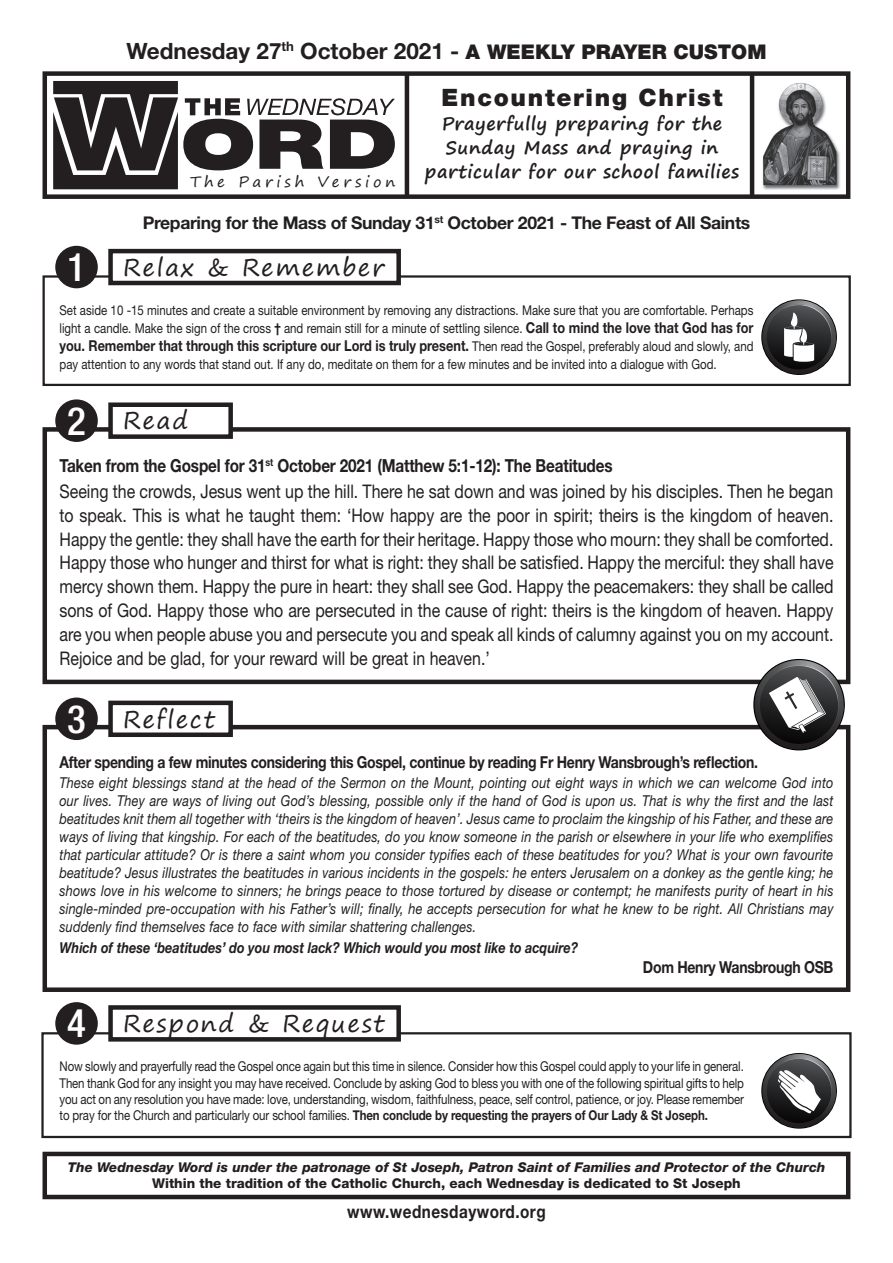
<style>
.page{position:relative;width:893px;height:1263px;background:#fff}
.page>*{position:absolute;margin:0;border:0;box-sizing:border-box;transform-origin:0 0}
.t1{font:24px "Segoe Print";letter-spacing:.07em;color:#231f20}
.t2{font:900 24px "Helvetica Neue LT Std";letter-spacing:.07em;color:#231f20}
.t3{font:700 22.5px "Helvetica Neue LT Std";color:#231f20}
.t4{font:18.75px/23.9px "Helvetica Neue LT Std";color:#231f20;text-align:justify;scale:.85 1}
.t5{font:700 18px/24px "Segoe Print";letter-spacing:.03em;color:#231f20;text-align:center}
.t6{font:700 18px "Helvetica Neue LT Std";letter-spacing:-.01em;color:#231f20;scale:.85 1}
.t7{font:700 18px "Helvetica Neue LT Std";letter-spacing:.03em;color:#231f20;scale:.85 1}
.t8{font:700 17.55px "Helvetica Neue LT Std";letter-spacing:-.02em;color:#231f20}
.t9{font:700 16.5px "Helvetica Neue LT Std";letter-spacing:-.02em;color:#231f20;scale:.85 1}
.t10{font:italic 15px/18px "Helvetica Neue LT Std";letter-spacing:.01em;color:#231f20;text-align:justify;scale:.85 1}
.t11{font:700 15px "Helvetica Neue LT Std";color:#231f20;scale:.85 1}
.t12{font:italic 700 15px "Helvetica Neue LT Std";color:#231f20;scale:.85 1}
.t13{font:15px "Segoe Print";letter-spacing:.25em;color:#231f20}
.t14{font:13.5px/16.2px "Helvetica Neue LT Std";color:#231f20;scale:.85 1}
.t15{font:italic 800 13.5px "Helvetica Neue LT Std";color:#231f20}
.t16{font:800 13.5px "Helvetica Neue LT Std";color:#231f20}
.s1{font-weight:900;font-size:20.25px}
.s2{font-family:"Helvetica Neue LT Std";font-weight:500;font-stretch:condensed;font-size:39px;color:#fff}
.s3{font-weight:700}
.s4{font-weight:700;font-size:15px}
.s5{font-weight:400;font-size:13.5px}
</style>
<div class="page">
<div style="left:43px;top:725px;width:807px;height:267px;border:4px solid #231f20"></div>
<div style="left:111px;top:703px;width:120px;height:32px;background:#fff"></div>
<div style="left:108px;top:701px;width:125px;height:36px;border:4px solid #231f20"></div>
<div style="left:55px;top:697px;width:43px;height:43px;background:#231f20;border-radius:50%"></div>
<div style="left:43px;top:427px;width:807px;height:257px;border:4px solid #231f20"></div>
<div style="left:111px;top:405px;width:120px;height:32px;background:#fff"></div>
<div style="left:108px;top:402px;width:125px;height:37px;border:4px solid #231f20"></div>
<div style="left:55px;top:399px;width:43px;height:43px;background:#231f20;border-radius:50%"></div>
<div style="left:43px;top:275px;width:808px;height:111px;border:2px solid #231f20"></div>
<div style="left:111px;top:251px;width:288px;height:32px;background:#fff"></div>
<div style="left:108px;top:249px;width:293px;height:36px;border:4px solid #231f20"></div>
<div style="left:55px;top:246px;width:43px;height:42px;background:#231f20;border-radius:50%"></div>
<img style="left:762px;top:82px;width:78px;height:108px">
<div style="left:43px;top:71px;width:807px;height:128px;border:4px solid #231f20"></div>
<hr style="left:405px;top:74px;width:4px;height:123px;background:#231f20">
<hr style="left:750px;top:74px;width:4px;height:123px;background:#231f20">
<svg style="left:53px;top:81px;width:342px;height:108px"></svg>
<svg style="left:762px;top:300px;width:74px;height:74px"></svg>
<svg style="left:766px;top:304px;width:70px;height:70px"></svg>
<div style="left:41px;top:1032px;width:811px;height:106px;border:2px solid #231f20"></div>
<div style="left:111px;top:1007px;width:288px;height:32px;background:#fff"></div>
<div style="left:108px;top:1005px;width:293px;height:36px;border:4px solid #231f20"></div>
<div style="left:55px;top:1002px;width:43px;height:43px;background:#231f20;border-radius:50%"></div>
<div style="left:43px;top:1152px;width:807px;height:47px;border:4px solid #231f20"></div>
<svg style="left:762px;top:1054px;width:74px;height:74px"></svg>
<svg style="left:766px;top:1058px;width:70px;height:70px"></svg>
<svg style="left:754px;top:660px;width:90px;height:89px"></svg>
<svg style="left:760px;top:665px;width:84px;height:84px"></svg>
<h2 class="t3" style="left:126px;top:37px;width:641px">Wednesday 27<sup>th</sup> October 2021 - <span class="s1">A WEEKLY PRAYER CUSTOM</span></h2>
<p class="t13" style="left:190px;top:168px;width:207px">The Parish Version</p>
<h1 class="t2" style="left:442px;top:83px;width:282px">Encountering Christ</h1>
<p class="t5" style="left:425px;top:111px;width:316px">Prayerfully preparing for the<br>Sunday Mass and praying in particular for our school families</p>
<p class="t8" style="left:143px;top:211px;width:609px">Preparing for the Mass of Sunday 31<sup>st</sup> October 2021 - The Feast of All Saints</p>
<h1 class="t1" style="left:67px;top:246px;width:319px"><span class="s2">1</span> Relax &amp; Remember</h1>
<p class="t14" style="left:60px;top:301px;width:818px;line-height:18px">Set aside 10 -15 minutes and create a suitable environment by removing any distractions. Make sure that you are comfortable. Perhaps light a candle. Make the sign of the cross <span class="s3">†</span> and remain still for a minute of settling silence. <span class="s4">Call to mind the love that God has for</span></p>
<p class="t11" style="left:60px;top:336px;width:818px">you. Remember that through this scripture our Lord is truly present. <span class="s5">Then read the Gospel, preferably aloud and slowly, and</span></p>
<p class="t14" style="left:60px;top:356px;width:775px">pay attention to any words that stand out. If any do, meditate on them for a few minutes and be invited into a dialogue with God.</p>
<h1 class="t1" style="left:67px;top:399px;width:123px"><span class="s2">2</span> Read</h1>
<p class="t6" style="left:60px;top:454px;width:652px">Taken from the Gospel for 31<sup>st</sup> October 2021 (Matthew 5:1-12): The Beatitudes</p>
<p class="t4" style="left:60px;top:479px;width:912px">Seeing the crowds, Jesus went up the hill. There he sat down and was joined by his disciples. Then he began to speak. This is what he taught them: ‘How happy are the poor in spirit; theirs is the kingdom of heaven.<br>Happy the gentle: they shall have the earth for their heritage. Happy those who mourn: they shall be comforted.<br>Happy those who hunger and thirst for what is right: they shall be satisfied. Happy the merciful: they shall have mercy shown them. Happy the pure in heart: they shall see God. Happy the peacemakers: they shall be called sons of God. Happy those who are persecuted in the cause of right: theirs is the kingdom of heaven. Happy are you when people abuse you and persecute you and speak all kinds of calumny against you on my account.<br>Rejoice and be glad, for your reward will be great in heaven.’</p>
<h1 class="t1" style="left:67px;top:698px;width:149px"><span class="s2">3</span> Reflect</h1>
<p class="t9" style="left:60px;top:752px;width:823px">After spending a few minutes considering this Gospel, continue by reading Fr Henry Wansbrough’s reflection.</p>
<p class="t10" style="left:60px;top:774px;width:912px">These eight blessings stand at the head of the Sermon on the Mount, pointing out eight ways in which we can welcome God into our lives. They are ways of living out God’s blessing, possible only if the hand of God is upon us. That is why the first and the last beatitudes knit them all together with ‘theirs is the kingdom of heaven’. Jesus came to proclaim the kingship of his Father, and these are ways of living that kingship. For each of the beatitudes, do you know someone in the parish or elsewhere in your life who exemplifies that particular attitude? Or is there a saint whom you consider typifies each of these beatitudes for you? What is your own favourite beatitude? Jesus illustrates the beatitudes in various incidents in the gospels: he enters Jerusalem on a donkey as the gentle king; he shows love in his welcome to sinners; he brings peace to those tortured by disease or contempt; he manifests purity of heart in his single-minded pre-occupation with his Father’s will; finally, he accepts persecution for what he knew to be right. All Christians may suddenly find themselves face to face with similar shattering challenges.</p>
<p class="t12" style="left:60px;top:938px;width:612px">Which of these ‘beatitudes’ do you most lack? Which would you most like to acquire?</p>
<p class="t9" style="left:643px;top:957px;width:226px">Dom Henry Wansbrough OSB</p>
<h1 class="t1" style="left:67px;top:1002px;width:319px"><span class="s2">4</span> Respond &amp; Request</h1>
<p class="t14" style="left:60px;top:1058px;width:807px;text-align:justify">Now slowly and prayerfully read the Gospel once again but this time in silence. Consider how this Gospel could apply to your life in general.<br>Then thank God for any insight you may have received. Conclude by asking God to bless you with one of the following spiritual gifts to help you act on any resolution you have made: love, understanding, wisdom, faithfulness, peace, self control, patience, or joy. Please remember to pray for the Church and particularly our school families. <span class="s3">Then conclude by requesting the prayers of Our Lady &amp; St Joseph.</span></p>
<p class="t15" style="left:68px;top:1159px;width:759px">The Wednesday Word is under the patronage of St Joseph, Patron Saint of Families and Protector of the Church</p>
<p class="t16" style="left:152px;top:1175px;width:590px">Within the tradition of the Catholic Church, each Wednesday is dedicated to St Joseph</p>
<p class="t7" style="left:347px;top:1200px;width:235px">www.wednesdayword.org</p>
</div>
